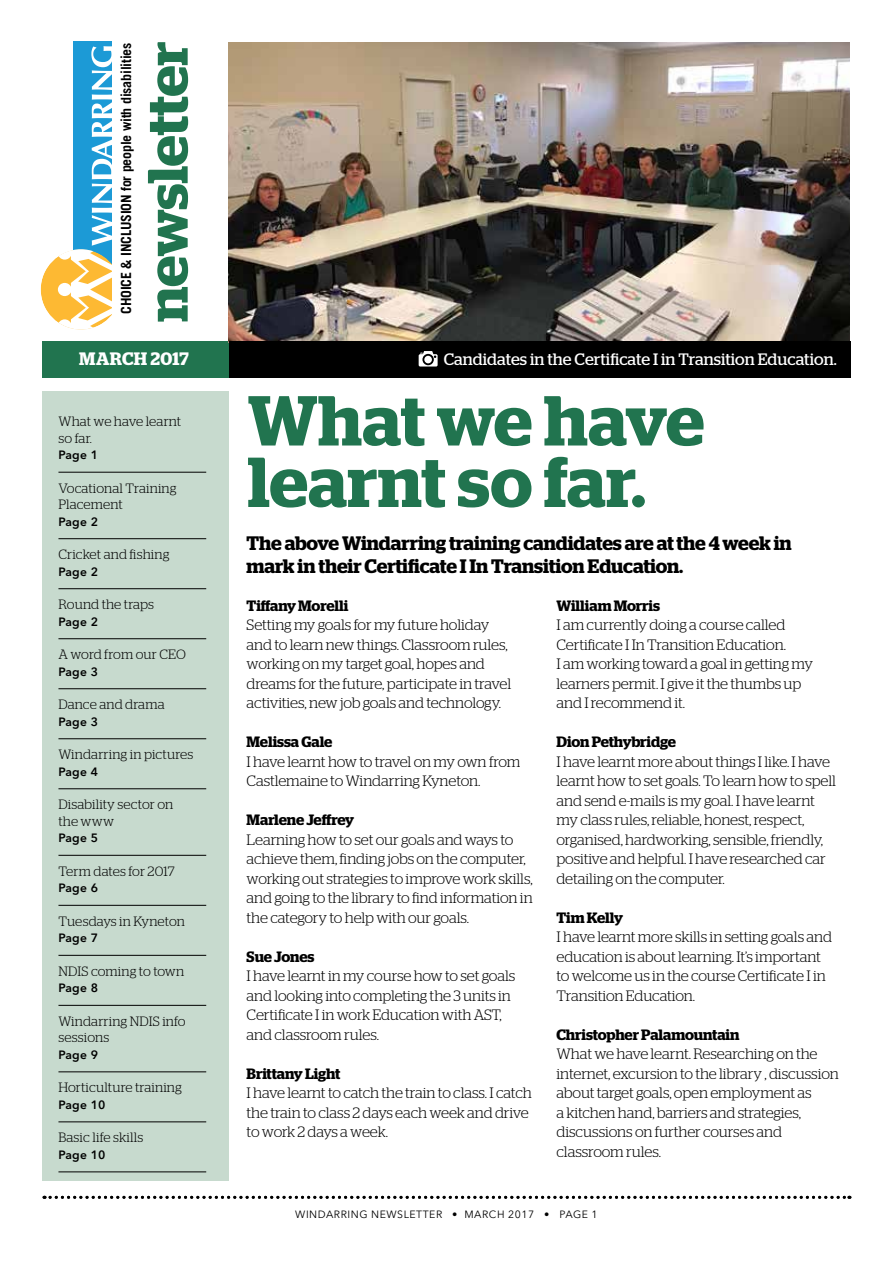
<style>
.page{position:relative;width:893px;height:1263px;background:#fff}
.page>*{position:absolute;margin:0;border:0;box-sizing:border-box;transform-origin:0 0}
.t1{font:600 70.5px/61.5px "Stag";letter-spacing:.005em;color:#21744f}
.t2{font:600 56.7px "Stag";letter-spacing:-.005em;color:#21744f}
.t3{font:600 19.5px/22.5px "Stag";letter-spacing:-.005em;color:#000}
.t4{font:600 18px "Stag";letter-spacing:.01em;color:#fff}
.t5{font:16.5px "Stag";color:#fff}
.t6{font:300 15px/19.5px "Stag";letter-spacing:-.005em;color:#000}
.t7{font:600 15px "Stag";letter-spacing:-.005em;color:#000}
.t8{font:700 13.95px "Trade Gothic";letter-spacing:-.015em;color:#000}
.t9{font:300 13.5px/16.5px "Stag";letter-spacing:.01em;color:#000}
.t10{font:600 12px "Avenir Next LT Pro";letter-spacing:.025em;color:#000}
.t11{font:10.5px "Avenir Next LT Pro";letter-spacing:.05em;color:#000}
</style>
<div class="page">
<div style="left:43px;top:341px;width:187px;height:36px;background:#21744f"></div>
<div style="left:41px;top:249px;width:80px;height:81px;background:#fdb933;border-radius:50%"></div>
<svg style="left:58px;top:46px;width:55px;height:284px"></svg>
<div style="left:113px;top:40px;width:17px;height:279px;background:#fff"></div>
<div style="left:43px;top:391px;width:186px;height:790px;background:#c7dace"></div>
<hr style="left:58px;top:472px;width:148px;height:1px;background:#000">
<hr style="left:58px;top:538px;width:148px;height:1px;background:#000">
<hr style="left:58px;top:588px;width:148px;height:1px;background:#000">
<hr style="left:58px;top:638px;width:148px;height:1px;background:#000">
<hr style="left:58px;top:688px;width:148px;height:1px;background:#000">
<hr style="left:58px;top:738px;width:148px;height:1px;background:#000">
<hr style="left:58px;top:788px;width:148px;height:1px;background:#000">
<hr style="left:58px;top:855px;width:148px;height:1px;background:#000">
<hr style="left:58px;top:905px;width:148px;height:1px;background:#000">
<hr style="left:58px;top:955px;width:148px;height:1px;background:#000">
<hr style="left:58px;top:1005px;width:148px;height:1px;background:#000">
<hr style="left:58px;top:1071px;width:148px;height:1px;background:#000">
<hr style="left:58px;top:1121px;width:148px;height:1px;background:#000">
<hr style="left:58px;top:1171px;width:148px;height:1px;background:#000">
<img style="left:229px;top:43px;width:621px;height:298px">
<div style="left:229px;top:341px;width:621px;height:36px;background:#000"></div>
<svg style="left:44px;top:1196px;width:806px;height:3px"></svg>
<svg style="left:419px;top:351px;width:19px;height:15px"></svg>
<p class="t8" style="left:118px;top:314px;width:273px;rotate:-90deg">CHOICE &amp; INCLUSION for people with disabilities</p>
<h2 class="t2" style="left:134px;top:322px;width:282px;rotate:-90deg">newsletter</h2>
<p class="t4" style="left:79px;top:348px;width:111px">MARCH 2017</p>
<p class="t9" style="left:58px;top:413px;width:124px">What we have learnt so far.</p>
<p class="t10" style="left:58px;top:448px;width:41px">Page 1</p>
<p class="t9" style="left:58px;top:479px;width:120px">Vocational Training<br>Placement</p>
<p class="t10" style="left:58px;top:514px;width:41px">Page 2</p>
<p class="t9" style="left:58px;top:546px;width:112px">Cricket and fishing</p>
<p class="t10" style="left:58px;top:564px;width:41px">Page 2</p>
<p class="t9" style="left:58px;top:596px;width:97px">Round the traps</p>
<p class="t10" style="left:58px;top:614px;width:41px">Page 2</p>
<p class="t9" style="left:58px;top:646px;width:129px">A word from our CEO</p>
<p class="t10" style="left:58px;top:664px;width:41px">Page 3</p>
<p class="t9" style="left:58px;top:696px;width:108px">Dance and drama</p>
<p class="t10" style="left:58px;top:714px;width:41px">Page 3</p>
<p class="t9" style="left:58px;top:746px;width:136px">Windarring in pictures</p>
<p class="t10" style="left:58px;top:764px;width:41px">Page 4</p>
<p class="t9" style="left:58px;top:796px;width:116px">Disability sector on the www</p>
<p class="t10" style="left:58px;top:831px;width:41px">Page 5</p>
<p class="t9" style="left:58px;top:862px;width:118px">Term dates for 2017</p>
<p class="t10" style="left:58px;top:881px;width:41px">Page 6</p>
<p class="t9" style="left:58px;top:912px;width:128px">Tuesdays in Kyneton</p>
<p class="t10" style="left:58px;top:931px;width:41px">Page 7</p>
<p class="t9" style="left:58px;top:962px;width:127px">NDIS coming to town</p>
<p class="t10" style="left:58px;top:981px;width:41px">Page 8</p>
<p class="t9" style="left:58px;top:1012px;width:129px">Windarring NDIS info sessions</p>
<p class="t10" style="left:58px;top:1047px;width:41px">Page 9</p>
<p class="t9" style="left:58px;top:1079px;width:125px">Horticulture training</p>
<p class="t10" style="left:58px;top:1097px;width:49px">Page 10</p>
<p class="t9" style="left:58px;top:1129px;width:86px">Basic life skills</p>
<p class="t10" style="left:58px;top:1147px;width:49px">Page 10</p>
<p class="t5" style="left:444px;top:350px;width:394px">Candidates in the Certificate I in Transition Education.</p>
<h1 class="t1" style="left:248px;top:390px;width:458px">What we have learnt so far.</h1>
<h3 class="t3" style="left:247px;top:532px;width:547px">The above Windarring training candidates are at the 4 week in mark in their Certificate I In Transition Education.</h3>
<p class="t7" style="left:247px;top:596px;width:103px">Tiffany Morelli</p>
<p class="t6" style="left:247px;top:615px;width:266px">Setting my goals for my future holiday and to learn new things. Classroom rules, working on my target goal, hopes and dreams for the future, participate in travel activities, new job goals and technology.</p>
<p class="t7" style="left:247px;top:733px;width:87px">Melissa Gale</p>
<p class="t6" style="left:247px;top:751px;width:275px">I have learnt how to travel on my own from<br>Castlemaine to Windarring Kyneton.</p>
<p class="t7" style="left:247px;top:811px;width:109px">Marlene Jeffrey</p>
<p class="t6" style="left:247px;top:829px;width:288px">Learning how to set our goals and ways to achieve them, finding jobs on the computer, working out strategies to improve work skills, and going to the library to find information in the category to help with our goals.</p>
<p class="t7" style="left:247px;top:947px;width:69px">Sue Jones</p>
<p class="t6" style="left:247px;top:966px;width:270px">I have learnt in my course how to set goals and looking into completing the 3 units in Certificate I in work Education with AST, and classroom rules.</p>
<p class="t7" style="left:247px;top:1064px;width:95px">Brittany Light</p>
<p class="t6" style="left:247px;top:1083px;width:287px">I have learnt to catch the train to class. I catch the train to class 2 days each week and drive to work 2 days a week.</p>
<p class="t7" style="left:556px;top:596px;width:105px">William Morris</p>
<p class="t6" style="left:556px;top:615px;width:258px">I am currently doing a course called Certificate I In Transition Education.<br>I am working toward a goal in getting my learners permit. I give it the thumbs up and I recommend it.</p>
<p class="t7" style="left:556px;top:733px;width:121px">Dion Pethybridge</p>
<p class="t6" style="left:556px;top:751px;width:281px">I have learnt more about things I like. I have learnt how to set goals. To learn how to spell and send e-mails is my goal. I have learnt my class rules, reliable, honest, respect, organised, hardworking, sensible, friendly, positive and helpful. I have researched car detailing on the computer.</p>
<p class="t7" style="left:556px;top:908px;width:68px">Tim Kelly</p>
<p class="t6" style="left:556px;top:927px;width:277px">I have learnt more skills in setting goals and education is about learning. It’s important to welcome us in the course Certificate I in Transition Education.</p>
<p class="t7" style="left:556px;top:1025px;width:184px">Christopher Palamountain</p>
<p class="t6" style="left:556px;top:1044px;width:284px">What we have learnt. Researching on the internet, excursion to the library , discussion about target goals, open employment as<br>a kitchen hand, barriers and strategies, discussions on further courses and classroom rules.</p>
<p class="t11" style="left:295px;top:1208px;width:304px">WINDARRING NEWSLETTER • MARCH 2017 • PAGE 1</p>
</div>
